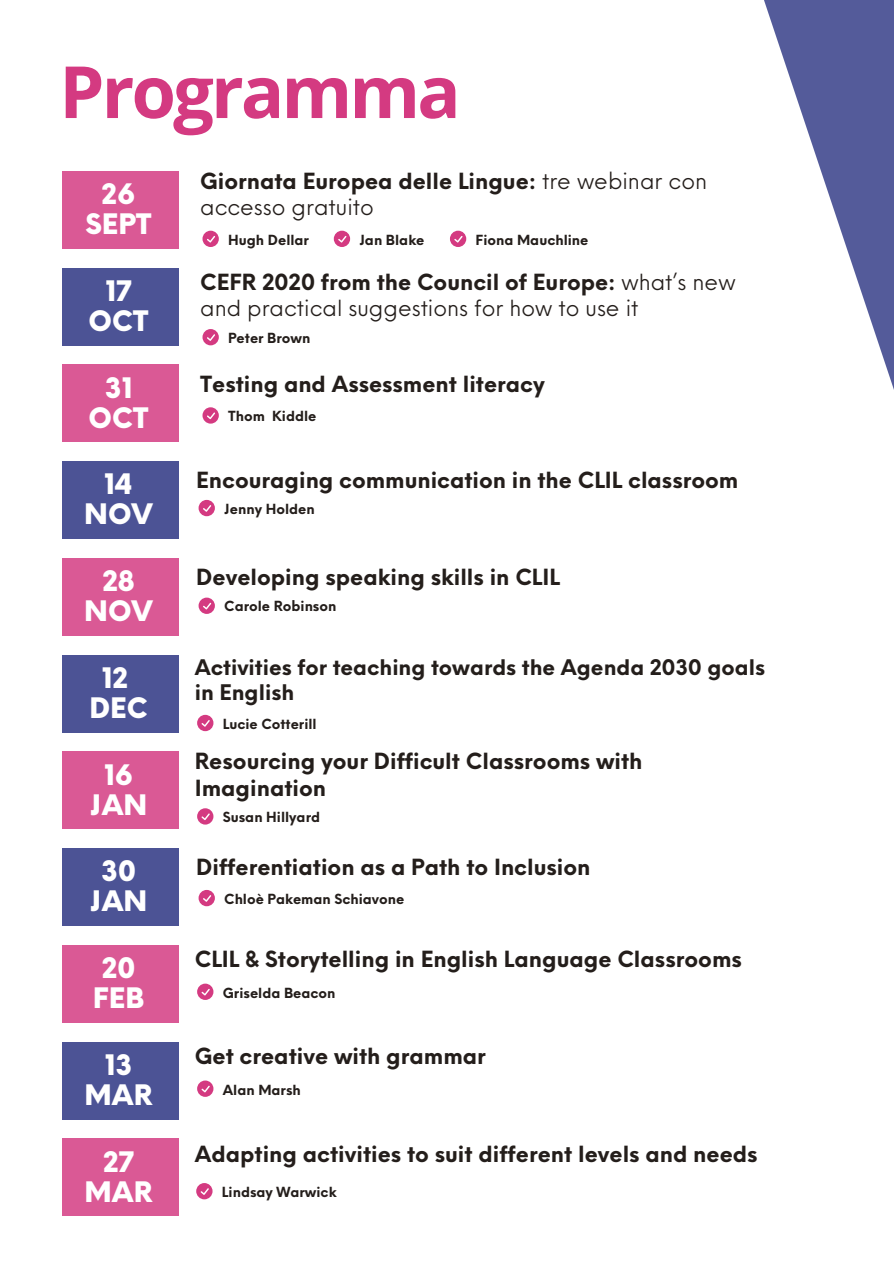
<style>
.page{position:relative;width:894px;height:1264px;background:#fff}
.page>*{position:absolute;margin:0;border:0;box-sizing:border-box;transform-origin:0 0}
.t1{font:700 72px "Open Sans";letter-spacing:-.04em;color:#d43a81}
.t2{font:900 27.6px/30.2px "Neue Einstellung";color:#fff;text-align:center}
.t3{font:700 21.75px/27px "Neue Einstellung";color:#241e1b}
.t4{font:21.75px/25.8px "Neue Einstellung";color:#241e1b}
.t5{font:700 21px/24.8px "Neue Einstellung";color:#241e1b}
.t6{font:700 13.65px "Neue Einstellung";color:#241e1b}
.s1{font-weight:700}
</style>
<div class="page">
<svg style="left:764px;top:0;width:129px;height:387px"></svg>
<div style="left:62px;top:171px;width:116px;height:77px;background:#da5995"></div>
<svg style="left:202px;top:231px;width:17px;height:16px"></svg>
<svg style="left:334px;top:231px;width:16px;height:16px"></svg>
<svg style="left:450px;top:231px;width:16px;height:16px"></svg>
<div style="left:62px;top:268px;width:116px;height:77px;background:#4c5395"></div>
<div style="left:62px;top:364px;width:116px;height:78px;background:#da5995"></div>
<div style="left:62px;top:461px;width:116px;height:78px;background:#4c5395"></div>
<div style="left:62px;top:558px;width:116px;height:77px;background:#da5995"></div>
<div style="left:62px;top:654px;width:116px;height:78px;background:#4c5395"></div>
<div style="left:62px;top:751px;width:116px;height:78px;background:#da5995"></div>
<div style="left:62px;top:848px;width:116px;height:77px;background:#4c5395"></div>
<div style="left:62px;top:944px;width:116px;height:78px;background:#da5995"></div>
<div style="left:62px;top:1041px;width:116px;height:78px;background:#4c5395"></div>
<div style="left:62px;top:1138px;width:116px;height:78px;background:#da5995"></div>
<svg style="left:202px;top:329px;width:17px;height:16px"></svg>
<svg style="left:202px;top:407px;width:17px;height:16px"></svg>
<svg style="left:198px;top:500px;width:17px;height:16px"></svg>
<svg style="left:198px;top:597px;width:17px;height:17px"></svg>
<svg style="left:197px;top:714px;width:16px;height:17px"></svg>
<svg style="left:197px;top:808px;width:16px;height:16px"></svg>
<svg style="left:198px;top:889px;width:17px;height:17px"></svg>
<svg style="left:197px;top:983px;width:16px;height:16px"></svg>
<svg style="left:197px;top:1080px;width:16px;height:16px"></svg>
<svg style="left:196px;top:1183px;width:16px;height:16px"></svg>
<p class="t1" style="left:59px;top:41px;width:403px">Programma</p>
<h4 class="t2" style="left:85px;top:176px;width:68px">26<br>SEPT</h4>
<p class="t2" style="left:88px;top:273px;width:62px">17<br>OCT</p>
<p class="t2" style="left:88px;top:370px;width:62px">31<br>OCT</p>
<h2 class="t2" style="left:84px;top:466px;width:70px">14<br>NOV</h2>
<h4 class="t2" style="left:84px;top:563px;width:70px">28<br>NOV</h4>
<p class="t2" style="left:89px;top:660px;width:60px">12<br>DEC</p>
<p class="t2" style="left:90px;top:756px;width:59px">16<br>JAN</p>
<h2 class="t2" style="left:90px;top:853px;width:59px">30<br>JAN</h2>
<h3 class="t2" style="left:93px;top:950px;width:53px">20<br>FEB</h3>
<p class="t2" style="left:85px;top:1047px;width:69px">13<br>MAR</p>
<p class="t2" style="left:85px;top:1143px;width:69px">27<br>MAR</p>
<p class="t4" style="left:200px;top:166px;width:508px"><span class="s1">Giornata Europea delle Lingue:</span> tre webinar con accesso gratuito</p>
<p class="t6" style="left:475px;top:227px;width:114px">Fiona Mauchline</p>
<h2 class="t6" style="left:228px;top:227px;width:82px">Hugh Dellar</h2>
<p class="t6" style="left:359px;top:227px;width:67px">Jan Blake</p>
<p class="t4" style="left:200px;top:267px;width:536px"><span class="s1">CEFR 2020 from the Council of Europe:</span> what’s new and practical suggestions for how to use it</p>
<h2 class="t6" style="left:228px;top:326px;width:84px">Peter Brown</h2>
<h3 class="t3" style="left:200px;top:368px;width:346px">Testing and Assessment literacy</h3>
<p class="t6" style="left:228px;top:404px;width:90px">Thom Kiddle</p>
<p class="t3" style="left:196px;top:464px;width:543px">Encouraging communication in the CLIL classroom</p>
<h2 class="t6" style="left:224px;top:496px;width:92px">Jenny Holden</h2>
<h2 class="t3" style="left:196px;top:561px;width:365px">Developing speaking skills in CLIL</h2>
<h2 class="t6" style="left:224px;top:593px;width:114px">Carole Robinson</h2>
<h3 class="t5" style="left:195px;top:653px;width:571px">Activities for teaching towards the Agenda 2030 goals in English</h3>
<p class="t6" style="left:223px;top:711px;width:95px">Lucie Cotterill</p>
<p class="t3" style="left:195px;top:746px;width:449px">Resourcing your Difficult Classrooms with<br>Imagination</p>
<h3 class="t6" style="left:223px;top:805px;width:99px">Susan Hillyard</h3>
<p class="t3" style="left:196px;top:851px;width:395px">Differentiation as a Path to Inclusion</p>
<p class="t6" style="left:224px;top:886px;width:182px">Chloè Pakeman Schiavone</p>
<h3 class="t3" style="left:195px;top:943px;width:548px">CLIL &amp; Storytelling in English Language Classrooms</h3>
<p class="t6" style="left:223px;top:980px;width:114px">Griselda Beacon</p>
<p class="t3" style="left:195px;top:1040px;width:292px">Get creative with grammar</p>
<h2 class="t6" style="left:223px;top:1077px;width:79px">Alan Marsh</h2>
<h3 class="t3" style="left:195px;top:1138px;width:564px">Adapting activities to suit different levels and needs</h3>
<p class="t6" style="left:222px;top:1179px;width:116px">Lindsay Warwick</p>
</div>
